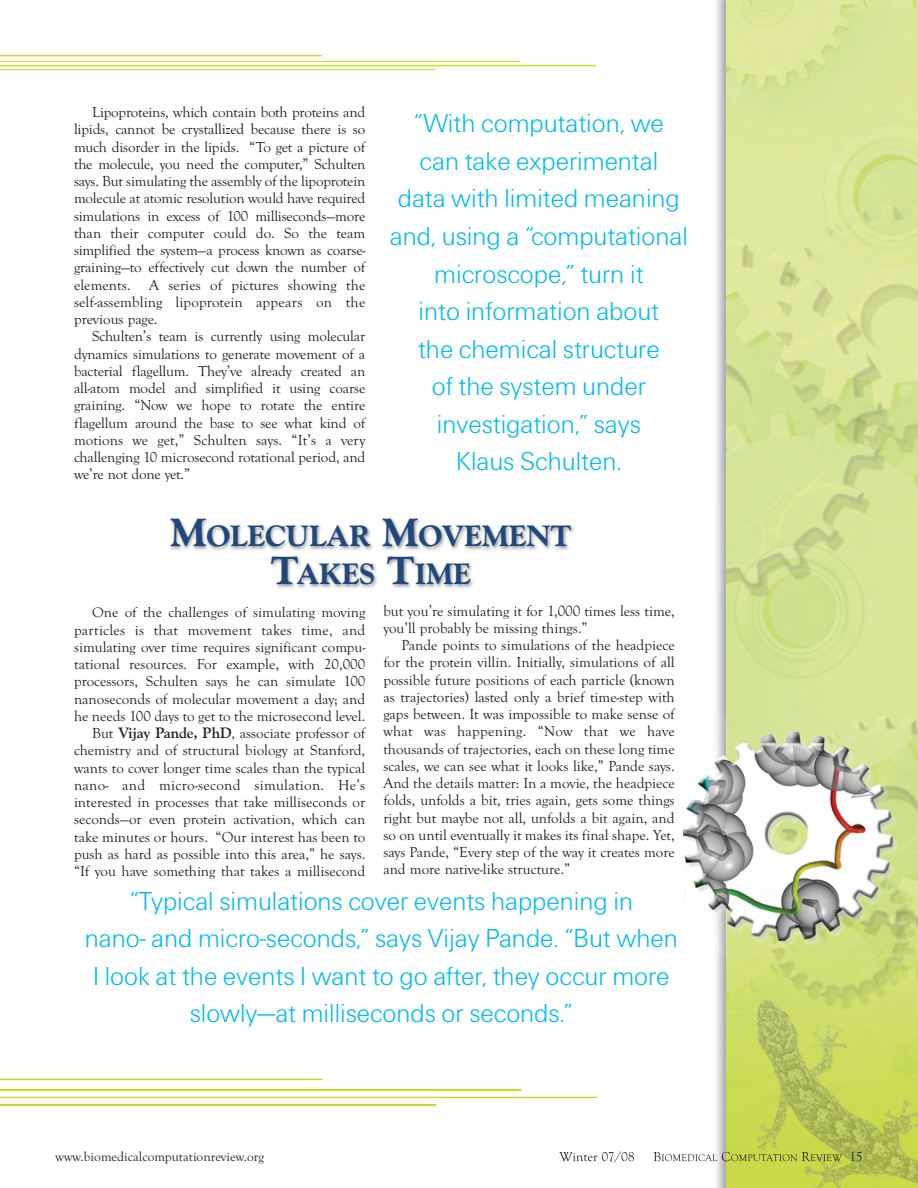
<style>
.page{position:relative;width:918px;height:1188px;background:#fff}
.page>*{position:absolute;margin:0;border:0;box-sizing:border-box;transform-origin:0 0}
.t1{font:800 29.25px/37.5px "Goudy Old Style BT";color:#20487b;text-align:center}
.t2{font:27px/37.5px "U45";color:#00baf1;text-align:center}
.t3{font:15px/17.2px "Goudy Old Style T";color:#231f20;text-align:justify}
.t4{font:13.5px "Goudy Old Style T";color:#231f20}
.s1{font-size:39px}
.s2{font-family:"Goudy Old Style BT";font-weight:700}
</style>
<div class="page">
<hr style="left:0;top:1089px;width:521px;height:2px;background:#cadb2a">
<hr style="left:0;top:1097px;width:597px;height:1px;background:#cadb2a">
<hr style="left:0;top:1104px;width:436px;height:2px;background:#cadb2a">
<hr style="left:0;top:1079px;width:323px;height:1px;background:#cadb2a">
<hr style="left:0;top:61px;width:520px;height:1px;background:#cadb2a">
<hr style="left:0;top:65px;width:596px;height:1px;background:#cadb2a">
<hr style="left:0;top:69px;width:435px;height:1px;background:#cadb2a">
<hr style="left:0;top:55px;width:322px;height:1px;background:#cadb2a">
<img style="left:94px;top:607px;width:56px;height:2px">
<img style="left:170px;top:518px;width:404px;height:70px">
<img style="left:709px;top:0;width:17px;height:1188px">
<img style="left:709px;top:505px;width:17px;height:85px">
<img style="left:726px;top:0;width:192px;height:1188px">
<img style="left:683px;top:716px;width:225px;height:239px">
<svg style="left:559px;top:1152px;width:28px;height:10px"></svg>
<svg style="left:654px;top:1152px;width:32px;height:9px"></svg>
<p class="t3" style="left:74px;top:105px;width:293px;text-indent:18px">Lipoproteins, which contain both proteins and lipids, cannot be crystallized because there is so much disorder in the lipids. “To get a picture of the molecule, you need the computer,” Schulten says. But simulating the assembly of the lipoprotein molecule at atomic resolution would have required simulations in excess of 100 milliseconds—more than their computer could do. So the team simplified the system—a process known as coarse&shy;graining—to effectively cut down the number of elements. A series of pictures showing the self-assembling lipoprotein appears on the previous page.</p>
<p class="t3" style="left:74px;top:329px;width:293px;text-indent:18px">Schulten’s team is currently using molecular dynamics simulations to generate movement of a bacterial flagellum. They’ve already created an all-atom model and simplified it using coarse graining. “Now we hope to rotate the entire flagellum around the base to see what kind of motions we get,” Schulten says. “It’s a very challenging 10 microsecond rotational period, and we’re not done yet.”</p>
<h2 class="t2" style="left:390px;top:107px;width:299px">“With computation, we<br>can take experimental<br>data with limited meaning and, using a “computational microscope,” turn it<br>into information about<br>the chemical structure<br>of the system under investigation,” says<br>Klaus Schulten.</h2>
<h1 class="t1" style="left:170px;top:519px;width:403px"><span class="s1">M</span>OLECULAR <span class="s1">M</span>OVEMENT<br><span class="s1">T</span>AKES <span class="s1">T</span>IME</h1>
<p class="t3" style="left:74px;top:605px;width:293px;text-align:right">One of the challenges of simulating moving particles is that movement takes time, and simulating over time requires significant compu&shy;tational resources. For example, with 20,000 processors, Schulten says he can simulate 100 nanoseconds of molecular movement a day; and he needs 100 days to get to the microsecond level.<br>But <span class="s2">Vijay Pande, PhD</span>, associate professor of chemistry and of structural biology at Stanford, wants to cover longer time scales than the typical nano- and micro-second simulation. He’s interested in processes that take milliseconds or seconds—or even protein activation, which can take minutes or hours. “Our interest has been to push as hard as possible into this area,” he says. “If you have something that takes a millisecond</p>
<p class="t3" style="left:383px;top:603px;width:293px">but you’re simulating it for 1,000 times less time, you’ll probably be missing things.”</p>
<p class="t3" style="left:383px;top:638px;width:293px;text-indent:18px">Pande points to simulations of the headpiece for the protein villin. Initially, simulations of all possible future positions of each particle (known as trajectories) lasted only a brief time-step with gaps between. It was impossible to make sense of what was happening. “Now that we have thousands of trajectories, each on these long time scales, we can see what it looks like,” Pande says.<br>And the details matter: In a movie, the headpiece folds, unfolds a bit, tries again, gets some things right but maybe not all, unfolds a bit again, and so on until eventually it makes its final shape. Yet, says Pande, “Every step of the way it creates more and more native-like structure.”</p>
<h2 class="t2" style="left:85px;top:884px;width:595px">“Typical simulations cover events happening in<br>nano- and micro-seconds,” says Vijay Pande. “But when I look at the events I want to go after, they occur more slowly—at milliseconds or seconds.”</h2>
<p class="t4" style="left:55px;top:1151px;width:210px">www.biomedicalcomputationreview.org</p>
</div>
